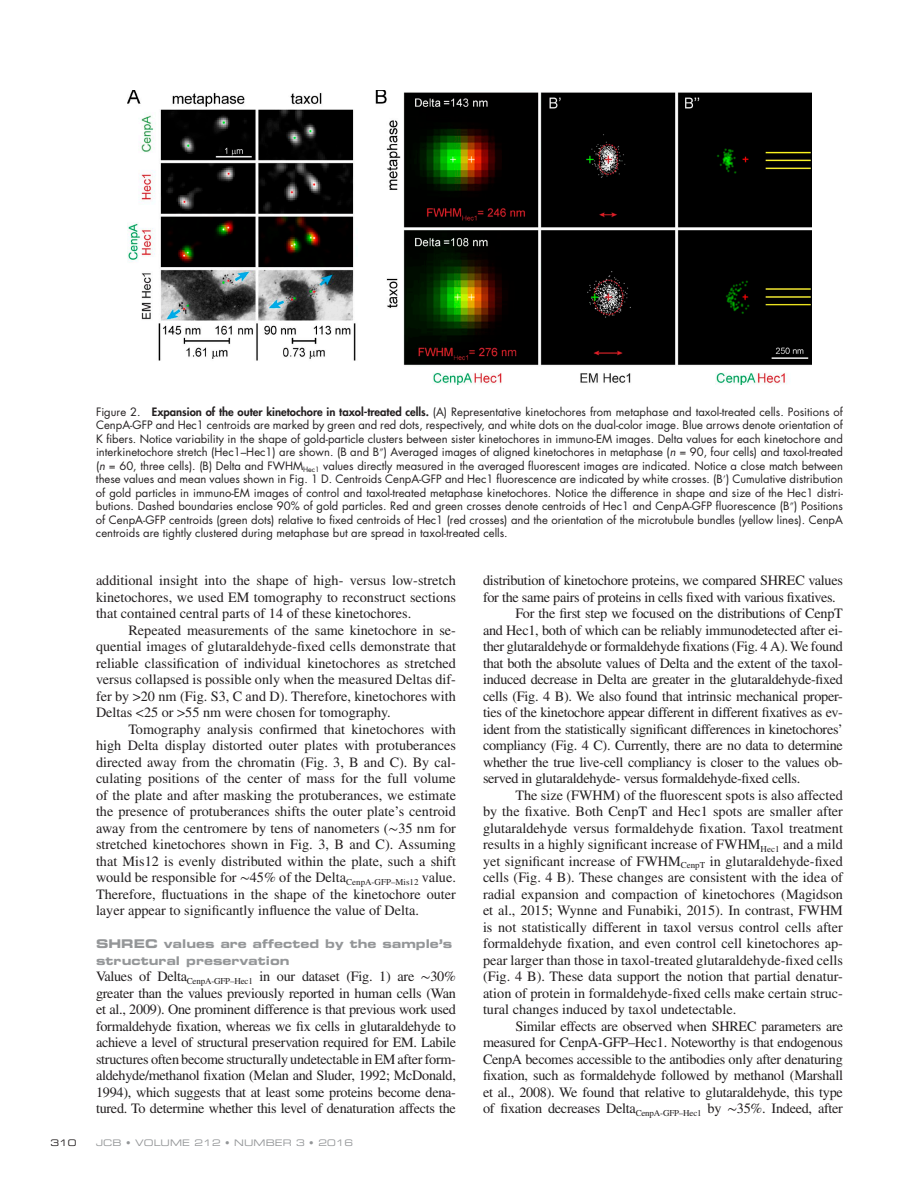
<style>
.page{position:relative;width:918px;height:1188px;background:#fff}
.page>*{position:absolute;margin:0;border:0;box-sizing:border-box;transform-origin:0 0}
.t1{font:14.25px/16.5px "Times LT Std";letter-spacing:-.02em;color:#231f20;text-align:justify}
.t2{font:14.25px "Times LT Std";color:#231f20}
.t3{font:12px/16.5px "Eurostile LT Std Bold Ex 2";letter-spacing:.005em;color:#949698}
.t4{font:11.25px/13.5px "Futura Std";color:#231f20;text-align:justify}
.t5{font:9px "Eurostile LT Std Ex 2";letter-spacing:.01em;color:#949698}
.t6{font:9px "Eurostile LT Std Ex 2";color:#231f20}
.s1{font-weight:800}
.s2{font-family:"STIX General"}
.s3{font-style:italic}
</style>
<div class="page">
<img style="left:128px;top:90px;width:683px;height:294px">
<p class="t4" style="left:96px;top:405px;width:749px">Figure 2. <span class="s1">Expansion of the outer kinetochore in taxol-treated cells.</span> (A) Representative kinetochores from metaphase and taxol-treated cells. Positions of CenpA-GFP and Hec1 centroids are marked by green and red dots, respectively, and white dots on the dual-color image. Blue arrows denote orientation of K fibers. Notice variability in the shape of gold-particle clusters between sister kinetochores in immuno-EM images. Delta values for each kinetochore and interkinetochore stretch (Hec1–Hec1) are shown. (B and B<span class="s2">″</span>) Averaged images of aligned kinetochores in metaphase (<span class="s3">n</span> = 90, four cells) and taxol-treated (<span class="s3">n</span> = 60, three cells). (B) Delta and FWHM<sub>Hec1</sub> values directly measured in the averaged fluorescent images are indicated. Notice a close match between these values and mean values shown in Fig. 1 D. Centroids CenpA-GFP and Hec1 fluorescence are indicated by white crosses. (B<span class="s2">′</span>) Cumulative distribution of gold particles in immuno-EM images of control and taxol-treated metaphase kinetochores. Notice the difference in shape and size of the Hec1 distri&shy;butions. Dashed boundaries enclose 90% of gold particles. Red and green crosses denote centroids of Hec1 and CenpA-GFP fluorescence (B<span class="s2">″</span>) Positions of CenpA-GFP centroids (green dots) relative to fixed centroids of Hec1 (red crosses) and the orientation of the microtubule bundles (yellow lines). CenpA centroids are tightly clustered during metaphase but are spread in taxol-treated cells.</p>
<p class="t1" style="left:96px;top:572px;width:362px">additional insight into the shape of high- versus low-stretch kinetochores, we used EM tomography to reconstruct sections that contained central parts of 14 of these kinetochores.</p>
<p class="t1" style="left:96px;top:621px;width:362px;text-indent:32px">Repeated measurements of the same kinetochore in se&shy;quential images of glutaraldehyde-fixed cells demonstrate that reliable classification of individual kinetochores as stretched versus collapsed is possible only when the measured Deltas dif&shy;fer by &gt;20 nm (Fig. S3, C and D). Therefore, kinetochores with Deltas &lt;25 or &gt;55 nm were chosen for tomography.</p>
<p class="t1" style="left:96px;top:720px;width:362px;text-indent:32px">Tomography analysis confirmed that kinetochores with high Delta display distorted outer plates with protuberances directed away from the chromatin (Fig. 3, B and C). By cal&shy;culating positions of the center of mass for the full volume of the plate and after masking the protuberances, we estimate the presence of protuberances shifts the outer plate’s centroid away from the centromere by tens of nanometers (<span class="s2">∼</span>35 nm for stretched kinetochores shown in Fig. 3, B and C). Assuming that Mis12 is evenly distributed within the plate, such a shift would be responsible for <span class="s2">∼</span>45% of the Delta<sub>CenpA-GFP–Mis12</sub> value.<br>Therefore, fluctuations in the shape of the kinetochore outer layer appear to significantly influence the value of Delta.</p>
<p class="t3" style="left:96px;top:935px;width:358px">SHREC values are affected by the sample’s structural preservation</p>
<p class="t1" style="left:96px;top:968px;width:362px">Values of Delta<sub>CenpA-GFP–Hec1</sub> in our dataset (Fig. 1) are <span class="s2">∼</span>30% greater than the values previously reported in human cells (Wan et al., 2009). One prominent difference is that previous work used formaldehyde fixation, whereas we fix cells in glutaraldehyde to achieve a level of structural preservation required for EM. Labile structures often become structurally undetectable in EM after form&shy;aldehyde/methanol fixation (Melan and Sluder, 1992; McDonald, 1994), which suggests that at least some proteins become dena&shy;tured. To determine whether this level of denaturation affects the</p>
<p class="t6" style="left:50px;top:1136px;width:28px">310</p>
<p class="t5" style="left:96px;top:1136px;width:259px">JCB • VOLUME 212 • NUMBER 3 • 2016</p>
<p class="t1" style="left:483px;top:572px;width:361px">distribution of kinetochore proteins, we compared SHREC values</p>
<p class="t1" style="left:483px;top:588px;width:354px">for the same pairs of proteins in cells fixed with various fixatives.</p>
<p class="t1" style="left:515px;top:605px;width:329px">For the first step we focused on the distributions of CenpT</p>
<p class="t1" style="left:483px;top:621px;width:361px">and Hec1, both of which can be reliably immunodetected after ei-</p>
<p class="t1" style="left:483px;top:638px;width:362px">ther glutaraldehyde or formaldehyde fixations (Fig. 4 A). We found</p>
<p class="t1" style="left:483px;top:654px;width:362px">that both the absolute values of Delta and the extent of the taxol-</p>
<p class="t1" style="left:483px;top:671px;width:362px">induced decrease in Delta are greater in the glutaraldehyde-fixed</p>
<p class="t1" style="left:483px;top:687px;width:361px">cells (Fig. 4 B). We also found that intrinsic mechanical proper-</p>
<p class="t1" style="left:483px;top:704px;width:362px">ties of the kinetochore appear different in different fixatives as ev-</p>
<p class="t1" style="left:483px;top:720px;width:362px">ident from the statistically significant differences in kinetochores’</p>
<p class="t1" style="left:483px;top:737px;width:361px">compliancy (Fig. 4 C). Currently, there are no data to determine</p>
<p class="t1" style="left:483px;top:753px;width:362px">whether the true live-cell compliancy is closer to the values ob-</p>
<p class="t1" style="left:483px;top:770px;width:319px">served in glutaraldehyde- versus formaldehyde-fixed cells.</p>
<p class="t2" style="left:515px;top:787px;width:329px">The size (FWHM) of the fluorescent spots is also affected</p>
<p class="t2" style="left:483px;top:803px;width:362px">by the fixative. Both CenpT and Hec1 spots are smaller after</p>
<p class="t2" style="left:483px;top:820px;width:362px">glutaraldehyde versus formaldehyde fixation. Taxol treatment</p>
<p class="t2" style="left:483px;top:836px;width:362px">results in a highly significant increase of FWHM<sub>Hec1</sub> and a mild</p>
<p class="t2" style="left:483px;top:853px;width:362px">yet significant increase of FWHM<sub>CenpT</sub> in glutaraldehyde-fixed</p>
<p class="t2" style="left:483px;top:869px;width:362px">cells (Fig. 4 B). These changes are consistent with the idea of</p>
<p class="t2" style="left:483px;top:886px;width:362px">radial expansion and compaction of kinetochores (Magidson</p>
<p class="t2" style="left:483px;top:902px;width:361px">et al., 2015; Wynne and Funabiki, 2015). In contrast, FWHM</p>
<p class="t2" style="left:483px;top:919px;width:361px">is not statistically different in taxol versus control cells after</p>
<p class="t2" style="left:483px;top:935px;width:361px">formaldehyde fixation, and even control cell kinetochores ap-</p>
<p class="t2" style="left:483px;top:952px;width:362px">pear larger than those in taxol-treated glutaraldehyde-fixed cells</p>
<p class="t2" style="left:483px;top:968px;width:361px">(Fig. 4 B). These data support the notion that partial denatur-</p>
<p class="t2" style="left:483px;top:985px;width:362px">ation of protein in formaldehyde-fixed cells make certain struc-</p>
<p class="t2" style="left:483px;top:1001px;width:255px">tural changes induced by taxol undetectable.</p>
<p class="t1" style="left:515px;top:1017px;width:329px">Similar effects are observed when SHREC parameters are</p>
<p class="t1" style="left:483px;top:1034px;width:362px">measured for CenpA-GFP–Hec1. Noteworthy is that endogenous</p>
<p class="t1" style="left:483px;top:1050px;width:361px">CenpA becomes accessible to the antibodies only after denaturing</p>
<p class="t1" style="left:483px;top:1067px;width:362px">fixation, such as formaldehyde followed by methanol (Marshall</p>
<p class="t1" style="left:483px;top:1083px;width:361px">et al., 2008). We found that relative to glutaraldehyde, this type</p>
<p class="t1" style="left:483px;top:1100px;width:362px">of fixation decreases Delta<sub>CenpA-GFP–Hec1</sub> by <span class="s2">∼</span>35%. Indeed, after</p>
</div>
